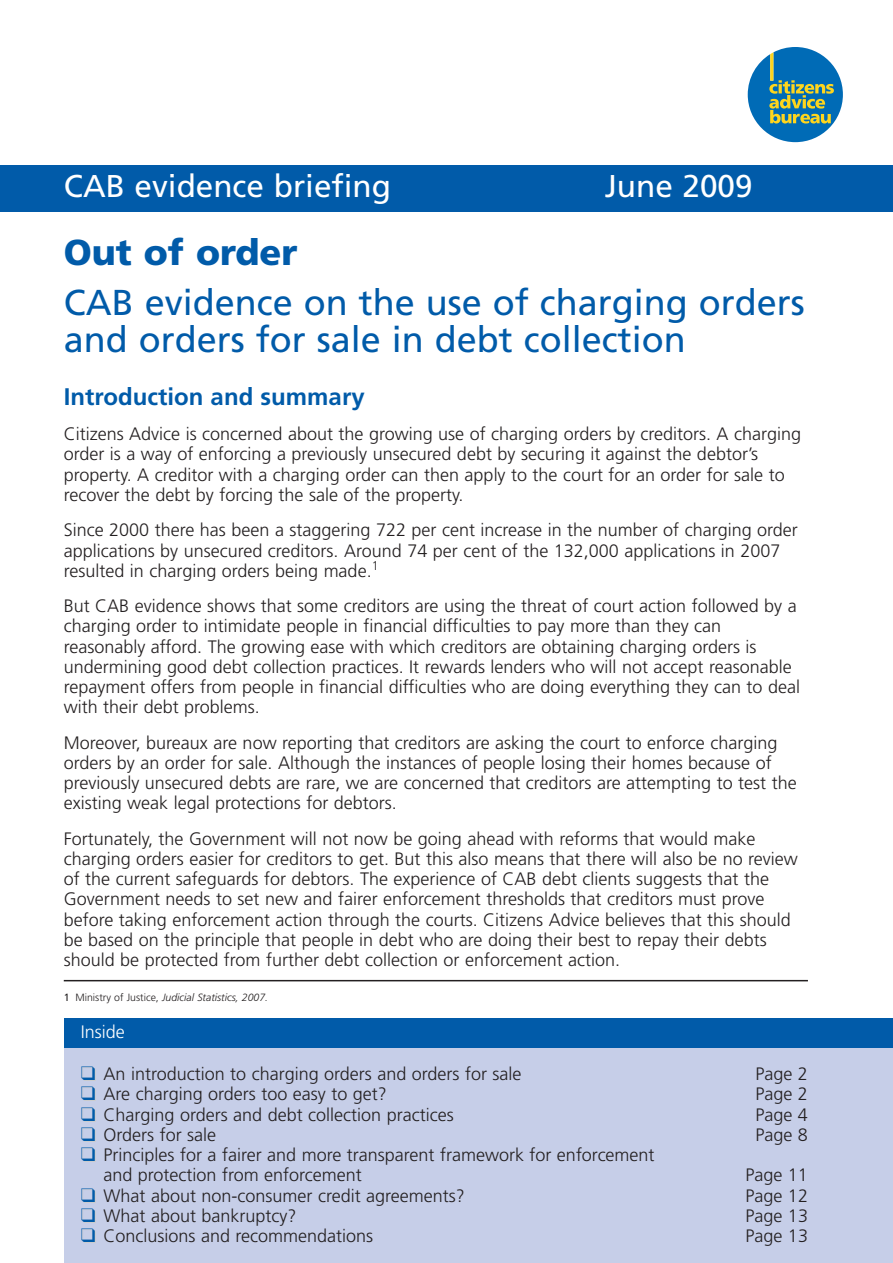
<style>
.page{position:relative;width:893px;height:1263px;background:#fff}
.page>*{position:absolute;margin:0;border:0;box-sizing:border-box;transform-origin:0 0}
.t1{font:36px/37.5px "Frutiger";color:#015ba9}
.t2{font:900 36px "Frutiger";color:#015ba9}
.t3{font:31.5px "Frutiger";color:#fff}
.t4{font:700 24px "Frutiger";color:#015ba9}
.t5{font:300 18px/20.2px "Frutiger";color:#231f20}
.t6{font:300 18px "Frutiger";color:#fff}
.t7{font:italic 300 10.5px "Frutiger";color:#231f20}
.s1{font-weight:400;font-style:normal}
.s2{font-style:normal}
.s3{color:#ccc}
</style>
<div class="page">
<div style="left:0;top:165px;width:893px;height:47px;background:#015ba9"></div>
<svg style="left:747px;top:47px;width:96px;height:96px"></svg>
<hr style="left:64px;top:980px;width:744px;height:1px;background:#231f20">
<div style="left:64px;top:1048px;width:829px;height:215px;background:#c6cee8"></div>
<div style="left:64px;top:1018px;width:829px;height:30px;background:#015ba9"></div>
<h2 class="t3" style="left:64px;top:173px;width:329px">CAB evidence briefing</h2>
<h2 class="t3" style="left:605px;top:173px;width:149px">June 2009</h2>
<h1 class="t2" style="left:64px;top:238px;width:235px">Out of order</h1>
<h1 class="t1" style="left:64px;top:286px;width:742px">CAB evidence on the use of charging orders and orders for sale in debt collection</h1>
<h3 class="t4" style="left:64px;top:387px;width:302px">Introduction and summary</h3>
<p class="t5" style="left:64px;top:425px;width:739px">Citizens Advice is concerned about the growing use of charging orders by creditors. A charging order is a way of enforcing a previously unsecured debt by securing it against the debtor’s property. A creditor with a charging order can then apply to the court for an order for sale to recover the debt by forcing the sale of the property.</p>
<p class="t5" style="left:64px;top:521px;width:736px">Since 2000 there has been a staggering 722 per cent increase in the number of charging order applications by unsecured creditors. Around 74 per cent of the 132,000 applications in 2007 resulted in charging orders being made.<sup>1</sup></p>
<p class="t5" style="left:64px;top:597px;width:738px">But CAB evidence shows that some creditors are using the threat of court action followed by a charging order to intimidate people in financial difficulties to pay more than they can reasonably afford. The growing ease with which creditors are obtaining charging orders is undermining good debt collection practices. It rewards lenders who will not accept reasonable repayment offers from people in financial difficulties who are doing everything they can to deal with their debt problems.</p>
<p class="t5" style="left:64px;top:733px;width:734px">Moreover, bureaux are now reporting that creditors are asking the court to enforce charging orders by an order for sale. Although the instances of people losing their homes because of previously unsecured debts are rare, we are concerned that creditors are attempting to test the existing weak legal protections for debtors.</p>
<p class="t5" style="left:64px;top:829px;width:736px">Fortunately, the Government will not now be going ahead with reforms that would make charging orders easier for creditors to get. But this also means that there will also be no review of the current safeguards for debtors. The experience of CAB debt clients suggests that the Government needs to set new and fairer enforcement thresholds that creditors must prove before taking enforcement action through the courts. Citizens Advice believes that this should be based on the principle that people in debt who are doing their best to repay their debts should be protected from further debt collection or enforcement action.</p>
<p class="t7" style="left:64px;top:993px;width:206px"><span class="s1">1</span> <span class="s2">Ministry of Justice,</span> Judicial Statistics, 2007.</p>
<p class="t6" style="left:81px;top:1025px;width:46px">Inside</p>
<p class="t5" style="left:82px;top:1065px;width:441px"><span class="s3">❑</span> An introduction to charging orders and orders for sale</p>
<p class="t5" style="left:755px;top:1065px;width:54px">Page 2</p>
<p class="t5" style="left:82px;top:1085px;width:307px"><span class="s3">❑</span> Are charging orders too easy to get?</p>
<p class="t5" style="left:755px;top:1085px;width:54px">Page 2</p>
<p class="t5" style="left:82px;top:1106px;width:373px"><span class="s3">❑</span> Charging orders and debt collection practices</p>
<p class="t5" style="left:755px;top:1106px;width:54px">Page 4</p>
<p class="t5" style="left:82px;top:1126px;width:136px"><span class="s3">❑</span> Orders for sale</p>
<p class="t5" style="left:755px;top:1126px;width:54px">Page 8</p>
<p class="t5" style="left:103px;top:1146px;width:553px;text-indent:-22px"><span class="s3">❑</span> Principles for a fairer and more transparent framework for enforcement and protection from enforcement</p>
<p class="t5" style="left:745px;top:1166px;width:64px">Page 11</p>
<p class="t5" style="left:82px;top:1187px;width:385px"><span class="s3">❑</span> What about non-consumer credit agreements?</p>
<p class="t5" style="left:745px;top:1187px;width:64px">Page 12</p>
<p class="t5" style="left:82px;top:1207px;width:216px"><span class="s3">❑</span> What about bankruptcy?</p>
<p class="t5" style="left:745px;top:1207px;width:64px">Page 13</p>
<p class="t5" style="left:82px;top:1227px;width:293px"><span class="s3">❑</span> Conclusions and recommendations</p>
<p class="t5" style="left:745px;top:1227px;width:64px">Page 13</p>
</div>
